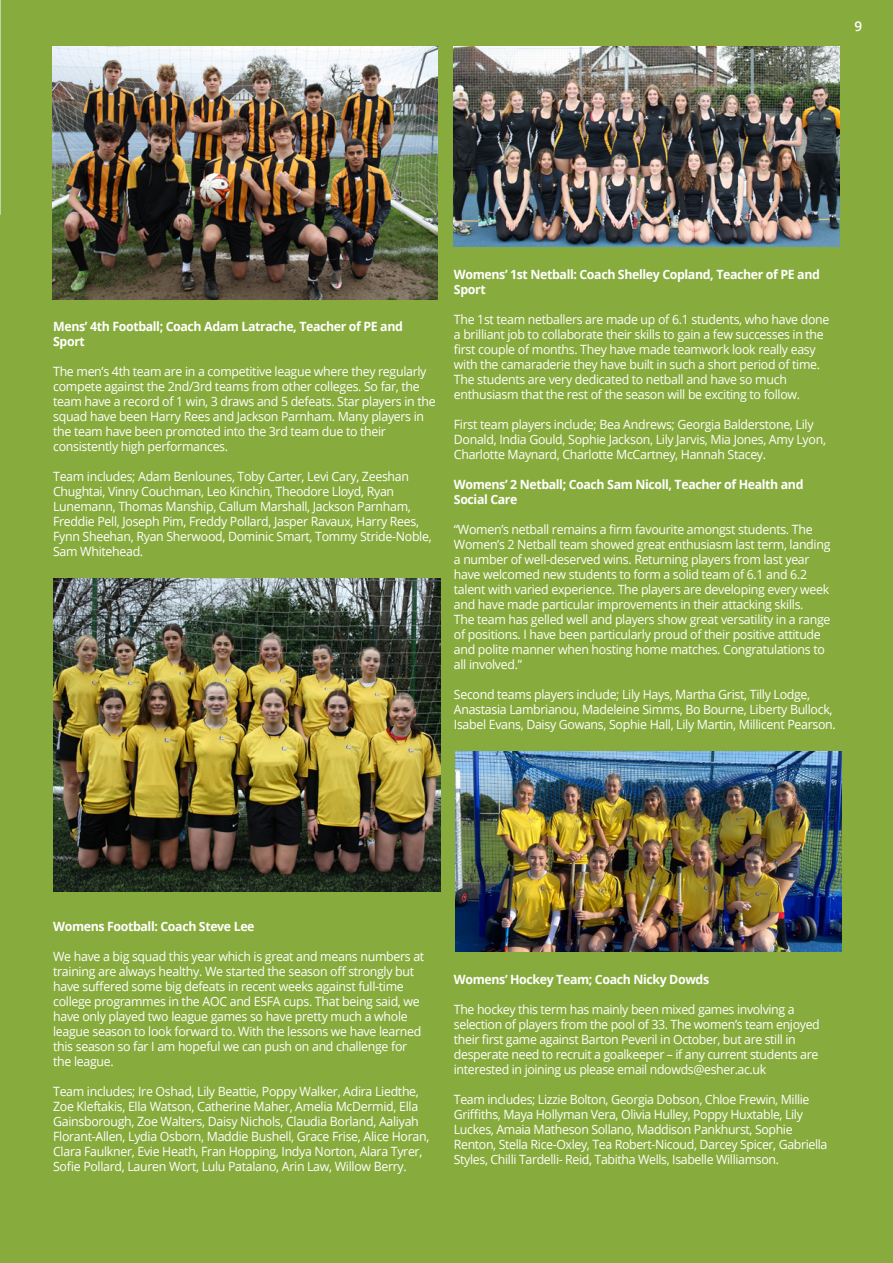
<style>
.page{position:relative;width:893px;height:1263px;background:#88ab3d}
.page>*{position:absolute;margin:0;border:0;box-sizing:border-box;transform-origin:0 0}
.t1{font:600 13.5px "Open Sans";color:#fff}
.t2{font:12.75px/15px "Open Sans";letter-spacing:-.025em;color:#fff}
.t3{font:700 12.75px/15px "Open Sans";letter-spacing:-.03em;color:#fff}
</style>
<div class="page">
<img style="left:454px;top:47px;width:385px;height:200px">
<img style="left:53px;top:47px;width:385px;height:253px">
<img style="left:455px;top:752px;width:387px;height:199px">
<img style="left:53px;top:578px;width:387px;height:313px">
<p class="t1" style="left:854px;top:18px;width:9px">9</p>
<p class="t3" style="left:53px;top:319px;width:351px">Mens’ 4th Football; Coach Adam Latrache, Teacher of PE and<br>Sport</p>
<p class="t2" style="left:53px;top:365px;width:384px">The men’s 4th team are in a competitive league where they regularly compete against the 2nd/3rd teams from other colleges. So far, the team have a record of 1 win, 3 draws and 5 defeats. Star players in the squad have been Harry Rees and Jackson Parnham. Many players in the team have been promoted into the 3rd team due to their consistently high performances.</p>
<p class="t2" style="left:53px;top:470px;width:380px">Team includes; Adam Benlounes, Toby Carter, Levi Cary, Zeeshan Chughtai, Vinny Couchman, Leo Kinchin, Theodore Lloyd, Ryan Lunemann, Thomas Manship, Callum Marshall, Jackson Parnham, Freddie Pell, Joseph Pim, Freddy Pollard, Jasper Ravaux, Harry Rees, Fynn Sheehan, Ryan Sherwood, Dominic Smart, Tommy Stride-Noble, Sam Whitehead.</p>
<p class="t3" style="left:454px;top:266px;width:368px">Womens’ 1st Netball: Coach Shelley Copland, Teacher of PE and<br>Sport</p>
<p class="t2" style="left:454px;top:313px;width:377px">The 1st team netballers are made up of 6.1 students, who have done a brilliant job to collaborate their skills to gain a few successes in the first couple of months. They have made teamwork look really easy with the camaraderie they have built in such a short period of time.<br>The students are very dedicated to netball and have so much enthusiasm that the rest of the season will be exciting to follow.</p>
<p class="t2" style="left:454px;top:418px;width:374px">First team players include; Bea Andrews; Georgia Balderstone, Lily<br>Donald, India Gould, Sophie Jackson, Lily Jarvis, Mia Jones, Amy Lyon,<br>Charlotte Maynard, Charlotte McCartney, Hannah Stacey.</p>
<p class="t3" style="left:454px;top:476px;width:351px">Womens’ 2 Netball; Coach Sam Nicoll, Teacher of Health and<br>Social Care</p>
<p class="t2" style="left:454px;top:521px;width:378px">“Women’s netball remains a firm favourite amongst students. The Women’s 2 Netball team showed great enthusiasm last term, landing a number of well-deserved wins. Returning players from last year have welcomed new students to form a solid team of 6.1 and 6.2 talent with varied experience. The players are developing every week and have made particular improvements in their attacking skills.<br>The team has gelled well and players show great versatility in a range of positions. I have been particularly proud of their positive attitude and polite manner when hosting home matches. Congratulations to all involved.”</p>
<p class="t2" style="left:454px;top:688px;width:383px">Second teams players include; Lily Hays, Martha Grist, Tilly Lodge,<br>Anastasia Lambrianou, Madeleine Simms, Bo Bourne, Liberty Bullock,<br>Isabel Evans, Daisy Gowans, Sophie Hall, Lily Martin, Millicent Pearson.</p>
<p class="t3" style="left:53px;top:919px;width:203px">Womens Football: Coach Steve Lee</p>
<p class="t2" style="left:53px;top:950px;width:373px">We have a big squad this year which is great and means numbers at training are always healthy. We started the season off strongly but have suffered some big defeats in recent weeks against full-time college programmes in the AOC and ESFA cups. That being said, we have only played two league games so have pretty much a whole league season to look forward to. With the lessons we have learned this season so far I am hopeful we can push on and challenge for the league.</p>
<p class="t2" style="left:53px;top:1085px;width:378px">Team includes; Ire Oshad, Lily Beattie, Poppy Walker, Adira Liedthe, Zoe Kleftakis, Ella Watson, Catherine Maher, Amelia McDermid, Ella Gainsborough, Zoe Walters, Daisy Nichols, Claudia Borland, Aaliyah Florant-Allen, Lydia Osborn, Maddie Bushell, Grace Frise, Alice Horan, Clara Faulkner, Evie Heath, Fran Hopping, Indya Norton, Alara Tyrer, Sofie Pollard, Lauren Wort, Lulu Patalano, Arin Law, Willow Berry.</p>
<p class="t3" style="left:454px;top:971px;width:257px">Womens’ Hockey Team; Coach Nicky Dowds</p>
<p class="t2" style="left:454px;top:1003px;width:367px">The hockey this term has mainly been mixed games involving a selection of players from the pool of 33. The women’s team enjoyed their first game against Barton Peveril in October, but are still in desperate need to recruit a goalkeeper – if any current students are interested in joining us please email ndowds@esher.ac.uk</p>
<p class="t2" style="left:454px;top:1093px;width:375px">Team includes; Lizzie Bolton, Georgia Dobson, Chloe Frewin, Millie Griffiths, Maya Hollyman Vera, Olivia Hulley, Poppy Huxtable, Lily Luckes, Amaia Matheson Sollano, Maddison Pankhurst, Sophie Renton, Stella Rice-Oxley, Tea Robert-Nicoud, Darcey Spicer, Gabriella Styles, Chilli Tardelli- Reid, Tabitha Wells, Isabelle Williamson.</p>
</div>
